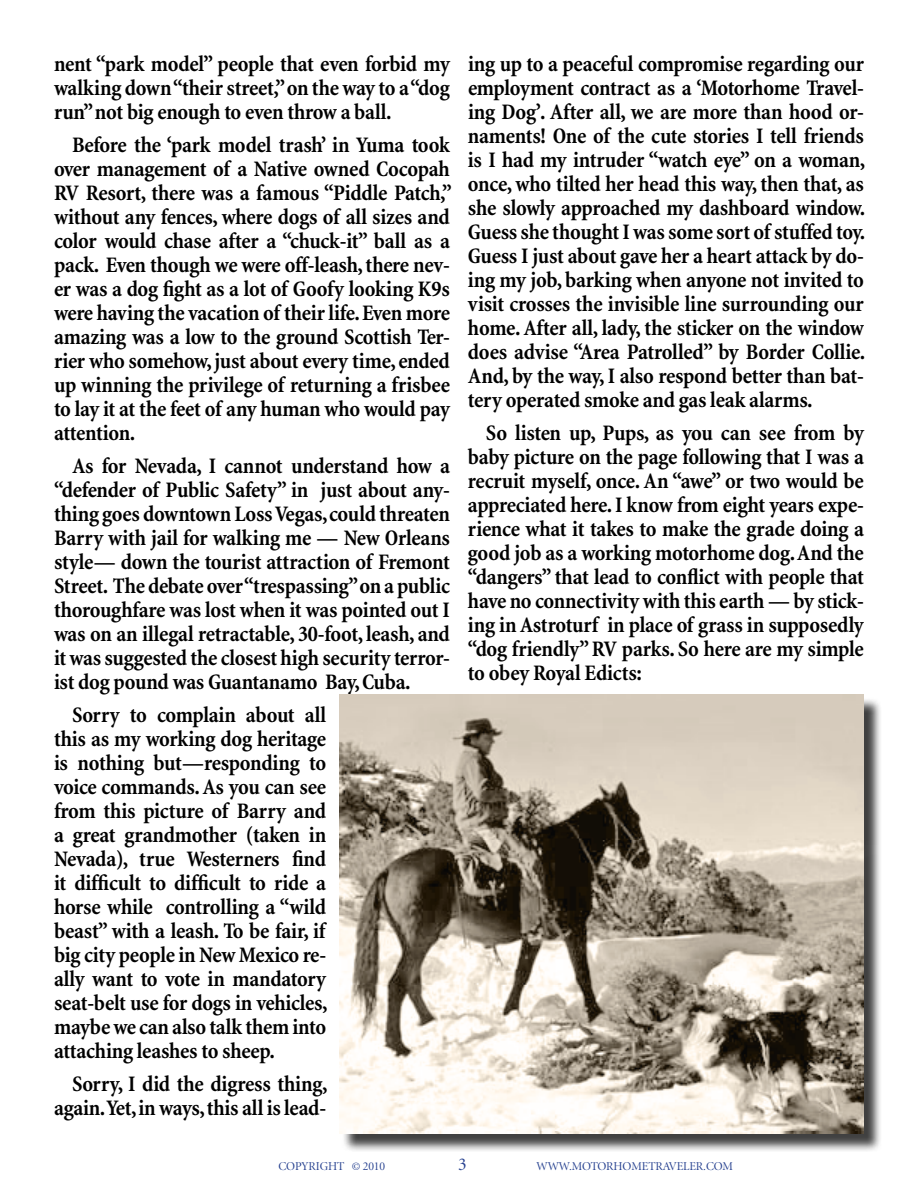
<style>
.page{position:relative;width:918px;height:1188px;background:#fff}
.page>*{position:absolute;margin:0;border:0;box-sizing:border-box;transform-origin:0 0}
.t1{font:700 condensed 22.5px/24px "Minion";letter-spacing:-.015em;color:#000;text-align:justify}
.t2{font:18px "Minion Display";color:#25408f}
.t3{font:12px "Minion Display";letter-spacing:-.01em;color:#25408f}
</style>
<div class="page">
<div style="left:342px;top:697px;width:541px;height:455px;background:#000;opacity:.75"></div>
<img style="left:339px;top:694px;width:525px;height:440px">
<p class="t1" style="left:54px;top:52px;width:397px">nent “park model” people that even forbid my walking down “their street,” on the way to a “dog run” not big enough to even throw a ball.</p>
<p class="t1" style="left:54px;top:133px;width:399px;text-indent:18px">Before the ‘park model trash’ in Yuma took over management of a Native owned Cocopah RV Resort, there was a famous “Piddle Patch,” without any fences, where dogs of all sizes and color would chase after a “chuck-it” ball as a pack. Even though we were off-leash, there nev&shy;er was a dog fight as a lot of Goofy looking K9s were having the vacation of their life. Even more amazing was a low to the ground Scottish Ter&shy;rier who somehow, just about every time, ended up winning the privilege of returning a frisbee to lay it at the feet of any human who would pay attention.</p>
<p class="t1" style="left:54px;top:454px;width:398px;text-indent:18px">As for Nevada, I cannot understand how a “defender of Public Safety” in just about any&shy;thing goes downtown Loss Vegas, could threaten Barry with jail for walking me — New Orleans style— down the tourist attraction of Fremont Street. The debate over “trespassing” on a public thoroughfare was lost when it was pointed out I was on an illegal retractable, 30-foot, leash, and it was suggested the closest high security terror&shy;ist dog pound was Guantanamo Bay, Cuba.</p>
<p class="t1" style="left:54px;top:703px;width:275px;text-indent:18px">Sorry to complain about all this as my working dog heritage is nothing but—responding to voice commands. As you can see from this picture of Barry and a great grandmother (taken in Nevada), true Westerners find it difficult to difficult to ride a horse while controlling a “wild beast” with a leash. To be fair, if big city people in New Mexico re&shy;ally want to vote in mandatory seat-belt use for dogs in vehicles, maybe we can also talk them into attaching leashes to sheep.</p>
<p class="t1" style="left:54px;top:1072px;width:275px;text-align:right">Sorry, I did the digress thing, again. Yet, in ways, this all is lead-</p>
<p class="t1" style="left:468px;top:52px;width:399px">ing up to a peaceful compromise regarding our employment contract as a ‘Motorhome Travel&shy;ing Dog’. After all, we are more than hood or&shy;naments! One of the cute stories I tell friends is I had my intruder “watch eye” on a woman, once, who tilted her head this way, then that, as she slowly approached my dashboard window.<br>Guess she thought I was some sort of stuffed toy.<br>Guess I just about gave her a heart attack by do&shy;ing my job, barking when anyone not invited to visit crosses the invisible line surrounding our home. After all, lady, the sticker on the window does advise “Area Patrolled” by Border Collie.<br>And, by the way, I also respond better than bat&shy;tery operated smoke and gas leak alarms.</p>
<p class="t1" style="left:468px;top:421px;width:398px;text-indent:18px">So listen up, Pups, as you can see from by baby picture on the page following that I was a recruit myself, once. An “awe” or two would be appreciated here. I know from eight years expe&shy;rience what it takes to make the grade doing a good job as a working motorhome dog. And the “dangers” that lead to conflict with people that have no connectivity with this earth — by stick&shy;ing in Astroturf in place of grass in supposedly “dog friendly” RV parks. So here are my simple to obey Royal Edicts:</p>
<p class="t3" style="left:279px;top:1160px;width:108px">COPYRIGHT © 2010</p>
<p class="t2" style="left:458px;top:1155px;width:10px">3</p>
<p class="t3" style="left:537px;top:1160px;width:198px">WWW.MOTORHOMETRAVELER.COM</p>
</div>
